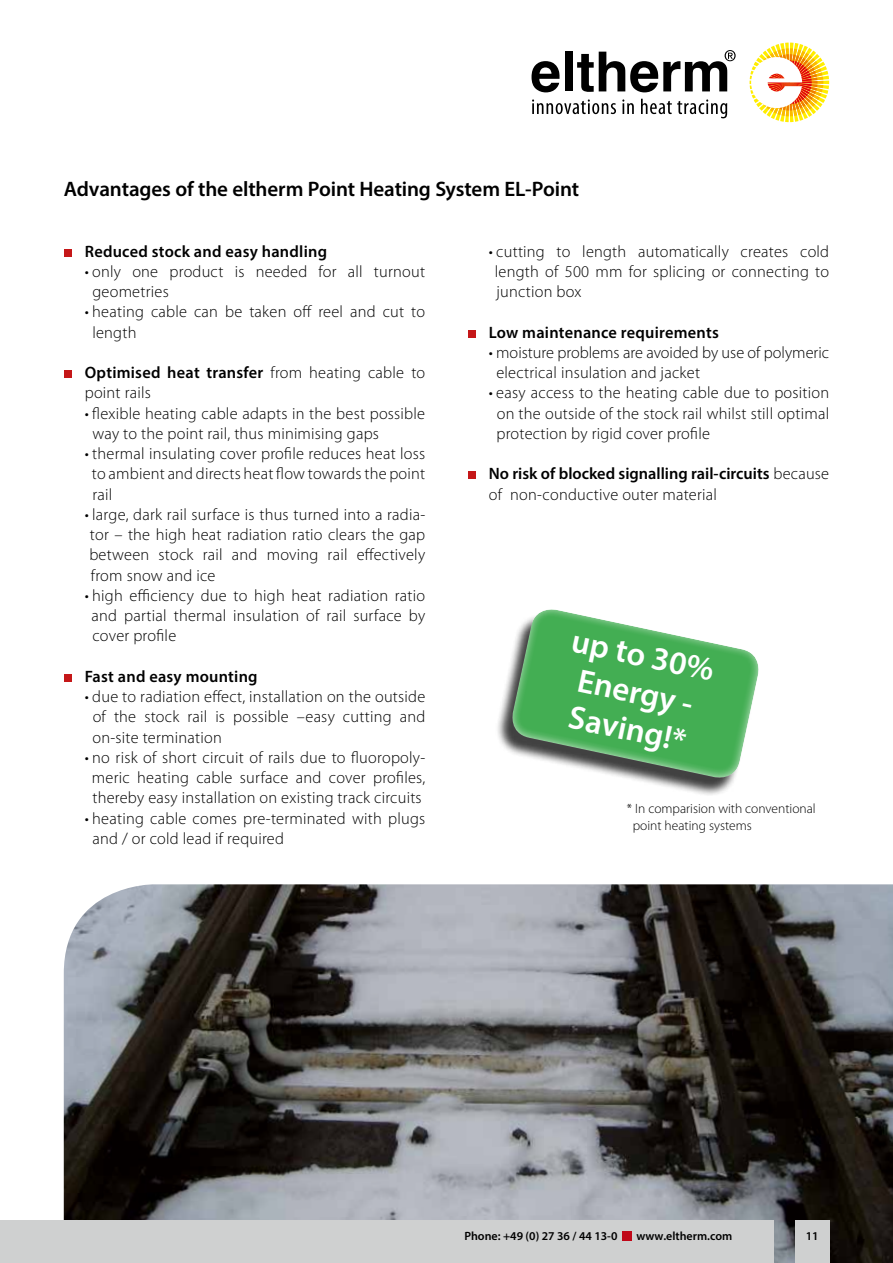
<style>
.page{position:relative;width:893px;height:1263px;background:#fff}
.page>*{position:absolute;margin:0;border:0;box-sizing:border-box;transform-origin:0 0}
.t1{font:600 33px/37.5px "Myriad Pro";color:#fff;text-align:center}
.t2{font:600 21px "Myriad Pro";letter-spacing:-.005em;color:#000}
.t3{font:300 16.5px/20.2px "Myriad Pro";letter-spacing:.015em;color:#000}
.t4{font:600 16.5px/20.2px "Myriad Pro";letter-spacing:.015em;color:#000}
.t5{font:300 13.5px/16.2px "Myriad Pro";color:#000}
.t6{font:600 12px "Myriad Pro";color:#000}
.s1{font-weight:600}
.s2{font-weight:300}
</style>
<div class="page">
<svg style="left:749px;top:43px;width:80px;height:79px"></svg>
<svg style="left:532px;top:99px;width:84px;height:15px"></svg>
<svg style="left:622px;top:99px;width:12px;height:15px"></svg>
<svg style="left:641px;top:99px;width:86px;height:19px"></svg>
<svg style="left:531px;top:61px;width:29px;height:31px"></svg>
<div style="left:565px;top:51px;width:8px;height:40px;background:#000"></div>
<svg style="left:577px;top:50px;width:159px;height:42px"></svg>
<div style="left:64px;top:249px;width:7px;height:8px;background:#c51718"></div>
<div style="left:64px;top:370px;width:7px;height:8px;background:#c51718"></div>
<div style="left:64px;top:674px;width:7px;height:8px;background:#c51718"></div>
<div style="left:468px;top:330px;width:7px;height:8px;background:#c51718"></div>
<div style="left:468px;top:472px;width:7px;height:7px;background:#c51718"></div>
<img style="left:64px;top:884px;width:829px;height:379px">
<div style="left:495px;top:613px;width:262px;height:184px;background:#000;opacity:.75"></div>
<svg style="left:507px;top:609px;width:252px;height:175px;fill:#43ae53"></svg>
<div style="left:795px;top:1220px;width:34px;height:43px;background:#cfd0d0"></div>
<div style="left:0;top:1220px;width:774px;height:43px;background:#cfd0d0"></div>
<div style="left:622px;top:1231px;width:9px;height:9px;background:#c00718"></div>
<p class="t2" style="left:64px;top:175px;width:517px">Advantages of the eltherm Point Heating System EL-Point</p>
<p class="t4" style="left:85px;top:240px;width:244px">Reduced stock and easy handling</p>
<p class="t3" style="left:92px;top:261px;width:334px;text-indent:-8px">• only one product is needed for all turnout geometries</p>
<p class="t3" style="left:92px;top:302px;width:334px;text-indent:-8px">• heating cable can be taken off reel and cut to length</p>
<p class="t3" style="left:85px;top:363px;width:342px"><span class="s1">Optimised heat transfer</span> from heating cable to point rails</p>
<p class="t3" style="left:92px;top:403px;width:334px;text-indent:-8px">• flexible heating cable adapts in the best possible way to the point rail, thus minimising gaps</p>
<p class="t3" style="left:92px;top:444px;width:335px;text-align:justify;text-indent:-7px">• thermal insulating cover profile reduces heat loss to ambient and directs heat flow towards the point rail</p>
<p class="t3" style="left:85px;top:504px;width:342px;text-align:justify">• large, dark rail surface is thus turned into a radia&shy;tor – the high heat radiation ratio clears the gap between stock rail and moving rail effectively from snow and ice</p>
<p class="t3" style="left:92px;top:585px;width:335px;text-align:justify;text-indent:-7px">• high efficiency due to high heat radiation ratio and partial thermal insulation of rail surface by cover profile</p>
<p class="t4" style="left:85px;top:666px;width:174px">Fast and easy mounting</p>
<p class="t3" style="left:92px;top:687px;width:334px;text-align:justify;text-indent:-8px">• due to radiation effect, installation on the outside of the stock rail is possible –easy cutting and on-site termination</p>
<p class="t3" style="left:85px;top:747px;width:342px;text-align:center">• no risk of short circuit of rails due to fluoropoly&shy;meric heating cable surface and cover profiles, thereby easy installation on existing track circuits</p>
<p class="t3" style="left:92px;top:808px;width:334px;text-indent:-8px">• heating cable comes pre-terminated with plugs and / or cold lead if required</p>
<p class="t3" style="left:495px;top:241px;width:336px;text-align:justify;text-indent:-6px">• cutting to length automatically creates cold length of 500 mm for splicing or connecting to junction box</p>
<p class="t4" style="left:489px;top:321px;width:232px">Low maintenance requirements</p>
<p class="t3" style="left:496px;top:342px;width:334px;text-indent:-8px">• moisture problems are avoided by use of polymeric electrical insulation and jacket</p>
<p class="t3" style="left:496px;top:383px;width:334px;text-align:justify;text-indent:-8px">• easy access to the heating cable due to position on the outside of the stock rail whilst still optimal protection by rigid cover profile</p>
<p class="t4" style="left:489px;top:463px;width:342px">No risk of blocked signalling rail-circuits <span class="s2">because of non-conductive outer material</span></p>
<h1 class="t1" style="left:576px;top:621px;width:146px;rotate:12deg">up to 30%<br>Energy -<br>Saving!*</h1>
<p class="t5" style="left:633px;top:801px;width:184px;text-indent:-6px">* In comparision with conventional point heating systems</p>
<p class="t6" style="left:464px;top:1228px;width:154px">Phone: +49 (0) 27 36 / 44 13-0</p>
<p class="t6" style="left:636px;top:1228px;width:97px">www.eltherm.com</p>
<p class="t6" style="left:806px;top:1228px;width:14px">11</p>
</div>
